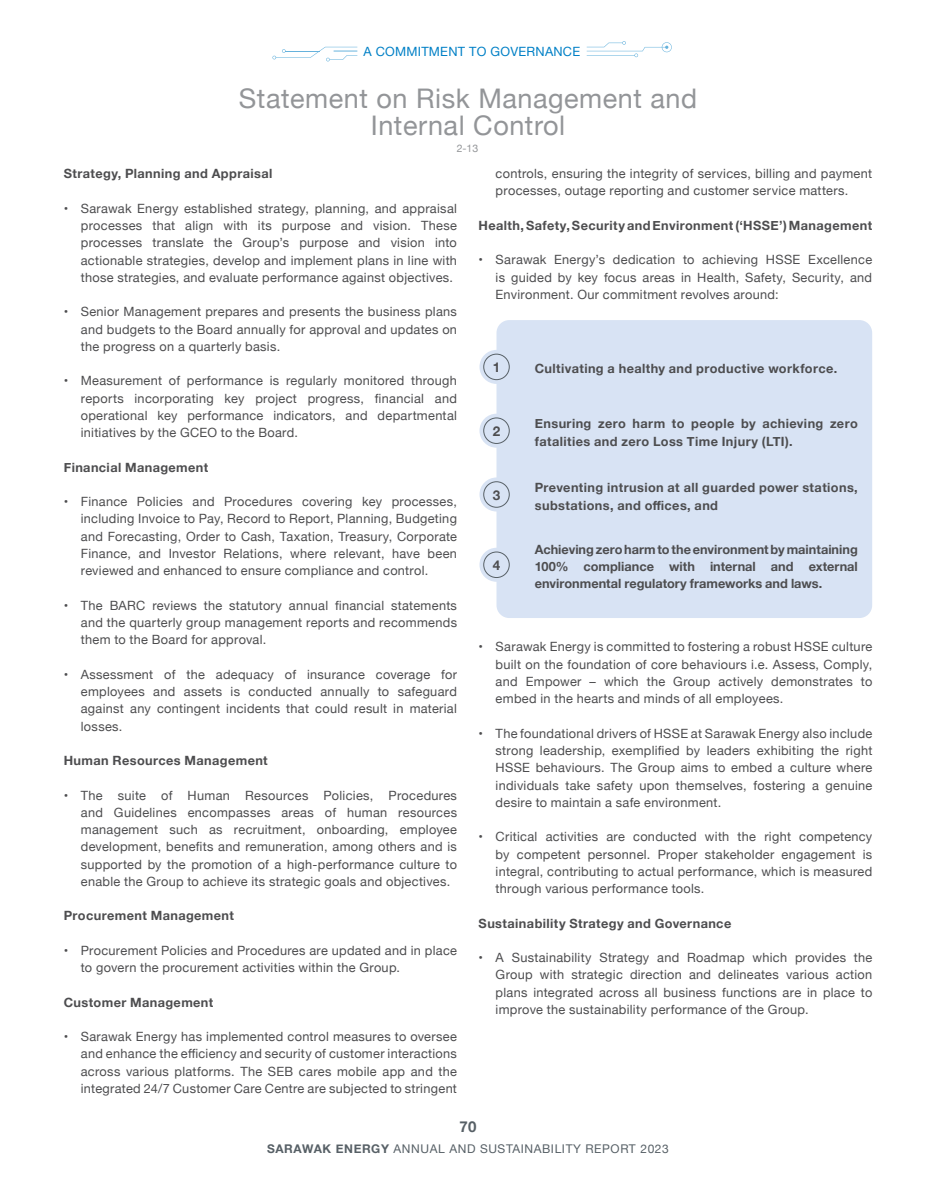
<style>
.page{position:relative;width:936px;height:1191px;background:#fff}
.page>*{position:absolute;margin:0;border:0;box-sizing:border-box;transform-origin:0 0}
.t1{font:27px/27px "Helvetica Neue";letter-spacing:.02em;color:#939598;text-align:center}
.t2{font:700 15px "Helvetica Neue";color:#576066}
.t3{font:700 13.5px "Helvetica Neue";color:#4d4d4f}
.t4{font:12.75px/17.2px "Helvetica Neue";letter-spacing:.025em;color:#4d4d4f;text-align:justify}
.t5{font:700 12.75px/17.2px "Helvetica Neue";letter-spacing:.03em;color:#4d4d4f}
.t6{font:12.75px "Helvetica Neue";letter-spacing:.02em;color:#0080c6}
.t7{font:12px "Helvetica Neue";letter-spacing:.05em;color:#576066}
.t8{font:10.5px "Helvetica Neue";color:#939598}
.s1{font-weight:700}
</style>
<div class="page">
<div style="left:496px;top:320px;width:376px;height:298px;background:#d8e3f4;border-radius:13px"></div>
<div style="left:479px;top:350px;width:34px;height:34px;background:#d8e3f4;border-radius:50%"></div>
<div style="left:483px;top:354px;width:26px;height:26px;border:1px solid #576066;border-radius:50%"></div>
<div style="left:479px;top:414px;width:34px;height:34px;background:#d8e3f4;border-radius:50%"></div>
<div style="left:483px;top:418px;width:26px;height:25px;border:1px solid #576066;border-radius:50%"></div>
<div style="left:479px;top:477px;width:34px;height:34px;background:#d8e3f4;border-radius:50%"></div>
<div style="left:483px;top:481px;width:26px;height:26px;border:1px solid #576066;border-radius:50%"></div>
<div style="left:479px;top:548px;width:34px;height:34px;background:#d8e3f4;border-radius:50%"></div>
<div style="left:483px;top:552px;width:26px;height:26px;border:1px solid #576066;border-radius:50%"></div>
<svg style="left:586px;top:41px;width:85px;height:16px"></svg>
<svg style="left:272px;top:47px;width:85px;height:14px"></svg>
<p class="t6" style="left:363px;top:42px;width:218px">A COMMITMENT TO GOVERNANCE</p>
<h1 class="t1" style="left:239px;top:86px;width:459px">Statement on Risk Management and<br>Internal Control</h1>
<p class="t5" style="left:64px;top:165px;width:210px">Strategy, Planning and Appraisal</p>
<p class="t4" style="left:81px;top:200px;width:377px;text-indent:-17px">• Sarawak Energy established strategy, planning, and appraisal processes that align with its purpose and vision. These processes translate the Group’s purpose and vision into actionable strategies, develop and implement plans in line with those strategies, and evaluate performance against objectives.</p>
<p class="t4" style="left:81px;top:304px;width:378px;text-indent:-17px">• Senior Management prepares and presents the business plans and budgets to the Board annually for approval and updates on the progress on a quarterly basis.</p>
<p class="t4" style="left:81px;top:373px;width:377px;text-indent:-17px">• Measurement of performance is regularly monitored through reports incorporating key project progress, financial and operational key performance indicators, and departmental initiatives by the GCEO to the Board.</p>
<p class="t5" style="left:64px;top:459px;width:146px">Financial Management</p>
<p class="t4" style="left:81px;top:494px;width:378px;text-indent:-17px">• Finance Policies and Procedures covering key processes, including Invoice to Pay, Record to Report, Planning, Budgeting and Forecasting, Order to Cash, Taxation, Treasury, Corporate Finance, and Investor Relations, where relevant, have been reviewed and enhanced to ensure compliance and control.</p>
<p class="t4" style="left:81px;top:597px;width:377px;text-indent:-17px">• The BARC reviews the statutory annual financial statements and the quarterly group management reports and recommends them to the Board for approval.</p>
<p class="t4" style="left:81px;top:666px;width:377px;text-indent:-17px">• Assessment of the adequacy of insurance coverage for employees and assets is conducted annually to safeguard against any contingent incidents that could result in material losses.</p>
<p class="t5" style="left:64px;top:752px;width:205px">Human Resources Management</p>
<p class="t4" style="left:81px;top:787px;width:377px;text-indent:-17px">• The suite of Human Resources Policies, Procedures and Guidelines encompasses areas of human resources management such as recruitment, onboarding, employee development, benefits and remuneration, among others and is supported by the promotion of a high-performance culture to enable the Group to achieve its strategic goals and objectives.</p>
<p class="t5" style="left:64px;top:907px;width:172px">Procurement Management</p>
<p class="t4" style="left:81px;top:942px;width:377px;text-indent:-17px">• Procurement Policies and Procedures are updated and in place to govern the procurement activities within the Group.</p>
<p class="t5" style="left:64px;top:993px;width:151px">Customer Management</p>
<p class="t4" style="left:81px;top:1028px;width:378px;text-indent:-17px">• Sarawak Energy has implemented control measures to oversee and enhance the efficiency and security of customer interactions across various platforms. The SEB cares mobile app and the integrated 24/7 Customer Care Centre are subjected to stringent</p>
<p class="t8" style="left:456px;top:141px;width:23px">2-13</p>
<p class="t4" style="left:495px;top:166px;width:378px">controls, ensuring the integrity of services, billing and payment processes, outage reporting and customer service matters.</p>
<p class="t5" style="left:478px;top:217px;width:395px">Health, Safety, Security and Environment (‘HSSE’) Management</p>
<p class="t4" style="left:495px;top:252px;width:378px;text-indent:-17px">• Sarawak Energy’s dedication to achieving HSSE Excellence is guided by key focus areas in Health, Safety, Security, and Environment. Our commitment revolves around:</p>
<p class="t3" style="left:492px;top:356px;width:9px">1</p>
<p class="t5" style="left:534px;top:360px;width:304px">Cultivating a healthy and productive workforce.</p>
<p class="t5" style="left:534px;top:415px;width:324px">Ensuring zero harm to people by achieving zero fatalities and zero Loss Time Injury (LTI).</p>
<p class="t3" style="left:492px;top:420px;width:9px">2</p>
<p class="t5" style="left:534px;top:479px;width:324px">Preventing intrusion at all guarded power stations, substations, and offices, and</p>
<p class="t3" style="left:492px;top:484px;width:9px">3</p>
<p class="t5" style="left:534px;top:541px;width:324px;text-align:justify">Achieving zero harm to the environment by maintaining 100% compliance with internal and external environmental regulatory frameworks and laws.</p>
<p class="t3" style="left:492px;top:554px;width:9px">4</p>
<p class="t4" style="left:495px;top:639px;width:378px;text-indent:-17px">• Sarawak Energy is committed to fostering a robust HSSE culture built on the foundation of core behaviours i.e. Assess, Comply, and Empower – which the Group actively demonstrates to embed in the hearts and minds of all employees.</p>
<p class="t4" style="left:495px;top:725px;width:378px;text-indent:-17px">• The foundational drivers of HSSE at Sarawak Energy also include strong leadership, exemplified by leaders exhibiting the right HSSE behaviours. The Group aims to embed a culture where individuals take safety upon themselves, fostering a genuine desire to maintain a safe environment.</p>
<p class="t4" style="left:495px;top:829px;width:378px;text-indent:-17px">• Critical activities are conducted with the right competency by competent personnel. Proper stakeholder engagement is integral, contributing to actual performance, which is measured through various performance tools.</p>
<p class="t5" style="left:478px;top:914px;width:254px">Sustainability Strategy and Governance</p>
<p class="t4" style="left:495px;top:949px;width:378px;text-indent:-17px">• A Sustainability Strategy and Roadmap which provides the Group with strategic direction and delineates various action plans integrated across all business functions are in place to improve the sustainability performance of the Group.</p>
<p class="t2" style="left:459px;top:1114px;width:18px">70</p>
<p class="t7" style="left:267px;top:1139px;width:403px"><span class="s1">SARAWAK ENERGY</span> ANNUAL AND SUSTAINABILITY REPORT 2023</p>
</div>
